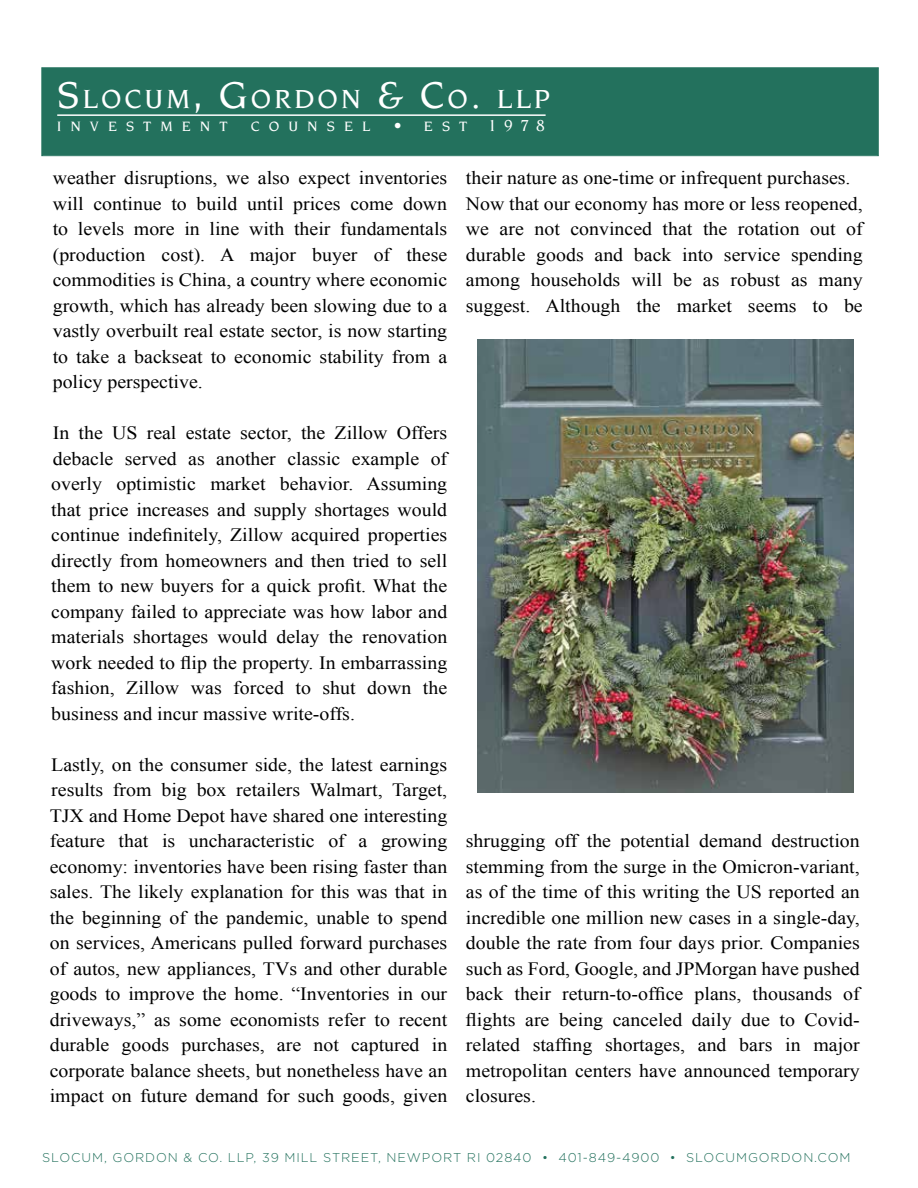
<style>
.page{position:relative;width:918px;height:1188px;background:#fff}
.page>*{position:absolute;margin:0;border:0;box-sizing:border-box;transform-origin:0 0}
.t1{font:500 28.35px "Novarese Std";letter-spacing:.1em;color:#fff}
.t2{font:18.75px/25.5px "Times New Roman";color:#000;text-align:justify;scale:1.06 1}
.t3{font:500 17.25px "Novarese Std";color:#fff}
.t4{font:500 14.7px "Novarese Std";letter-spacing:.615em;color:#fff}
.t5{font:300 12.75px "Gotham";letter-spacing:.07em;color:#23715d}
.s1{font-size:40.5px}
.s2{font-size:14.7px}
</style>
<div class="page">
<div style="left:41px;top:67px;width:838px;height:89px;background:#23715d"></div>
<div style="left:43px;top:69px;width:835px;height:86px;border:1px solid #23715d"></div>
<hr style="left:57px;top:114px;width:489px;height:2px;background:#fff">
<img style="left:477px;top:339px;width:376px;height:453px">
<h1 class="t1" style="left:57px;top:83px;width:494px"><span class="s1">S</span>LOCUM<span class="s1">, G</span>ORDON <span class="s1">&amp; C</span>O<span class="s1">.</span> LLP</h1>
<p class="t4" style="left:57px;top:118px;width:172px">INVESTMENT</p>
<p class="t4" style="left:251px;top:118px;width:121px">COUNSEL</p>
<p class="t3" style="left:394px;top:116px;width:153px">• <span class="s2">EST</span> 1978</p>
<p class="t2" style="left:53px;top:165px;width:374px">weather disruptions, we also expect inventories will continue to build until prices come down to levels more in line with their fundamentals (production cost). A major buyer of these commodities is China, a country where economic growth, which has already been slowing due to a vastly overbuilt real estate sector, is now starting to take a backseat to economic stability from a policy perspective.</p>
<p class="t2" style="left:51px;top:420px;width:375px">In the US real estate sector, the Zillow Offers debacle served as another classic example of overly optimistic market behavior. Assuming that price increases and supply shortages would continue indefinitely, Zillow acquired properties directly from homeowners and then tried to sell them to new buyers for a quick profit. What the company failed to appreciate was how labor and materials shortages would delay the renovation work needed to flip the property. In embarrassing fashion, Zillow was forced to shut down the business and incur massive write-offs.</p>
<p class="t2" style="left:50px;top:751px;width:377px">Lastly, on the consumer side, the latest earnings results from big box retailers Walmart, Target, TJX and Home Depot have shared one interesting feature that is uncharacteristic of a growing economy: inventories have been rising faster than sales. The likely explanation for this was that in the beginning of the pandemic, unable to spend on services, Americans pulled forward purchases of autos, new appliances, TVs and other durable goods to improve the home. “Inventories in our driveways,” as some economists refer to recent durable goods purchases, are not captured in corporate balance sheets, but nonetheless have an impact on future demand for such goods, given</p>
<p class="t2" style="left:466px;top:165px;width:376px;text-align:left">their nature as one-time or infrequent purchases.<br>Now that our economy has more or less reopened, we are not convinced that the rotation out of durable goods and back into service spending among households will be as robust as many suggest. Although the market seems to be</p>
<p class="t2" style="left:466px;top:828px;width:373px">shrugging off the potential demand destruction stemming from the surge in the Omicron-variant, as of the time of this writing the US reported an incredible one million new cases in a single-day, double the rate from four days prior. Companies such as Ford, Google, and JPMorgan have pushed back their return-to-office plans, thousands of flights are being canceled daily due to Covid&shy;related staffing shortages, and bars in major metropolitan centers have announced temporary closures.</p>
<p class="t5" style="left:42px;top:1150px;width:810px">SLOCUM, GORDON &amp; CO. LLP, 39 MILL STREET, NEWPORT RI 02840 • 401-849-4900 • SLOCUMGORDON.COM</p>
</div>
